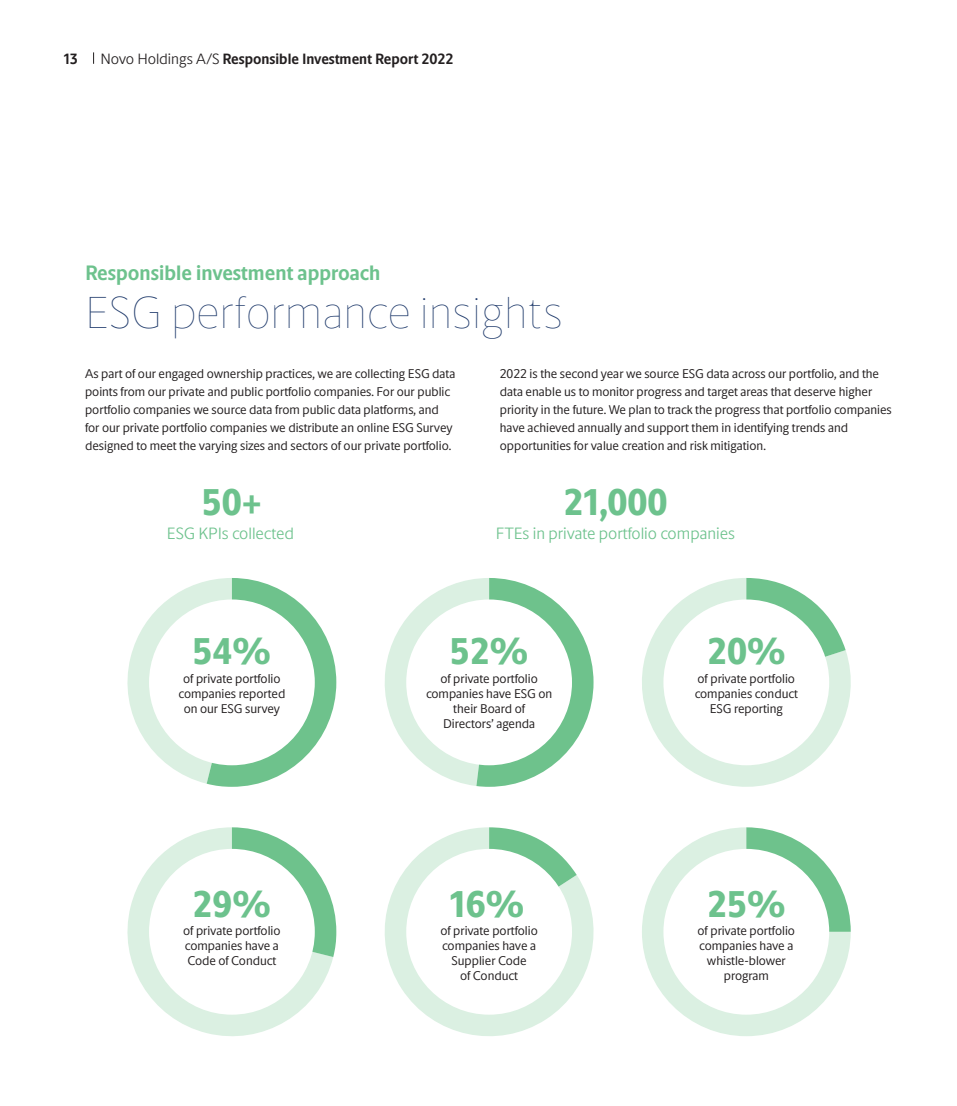
<style>
.page{position:relative;width:957px;height:1106px;background:#fff}
.page>*{position:absolute;margin:0;border:0;box-sizing:border-box;transform-origin:0 0}
.t1{font:100 45px "Novo Apply Sans";color:#1f3a6b}
.t2{font:800 37.5px "Novo Apply Sans";color:#6dc28d}
.t3{font:700 21px "Novo Apply Sans";color:#6dc28d}
.t4{font:300 16.5px "Novo Apply Sans";color:#6dc28d}
.t5{font:700 15px "Novo Apply Sans";color:#231f20}
.Body_copy_-_8_5_12{font:12.75px/18px "Novo Apply Sans";color:#231f20}
.s1{font-weight:300}
</style>
<div class="page">
<svg style="left:93px;top:52px;width:1px;height:12px"></svg>
<svg style="left:642px;top:827px;width:208px;height:209px;fill:#dbf0e2"></svg>
<svg style="left:746px;top:827px;width:104px;height:104px"></svg>
<svg style="left:384px;top:827px;width:210px;height:209px;fill:#dbf0e2"></svg>
<svg style="left:489px;top:827px;width:88px;height:104px"></svg>
<svg style="left:127px;top:578px;width:209px;height:208px"></svg>
<svg style="left:384px;top:578px;width:209px;height:208px"></svg>
<svg style="left:642px;top:578px;width:209px;height:209px;fill:#dbf0e2"></svg>
<svg style="left:746px;top:578px;width:99px;height:104px"></svg>
<svg style="left:127px;top:827px;width:206px;height:209px;fill:#dbf0e2"></svg>
<svg style="left:232px;top:827px;width:104px;height:130px"></svg>
<div style="left:149px;top:849px;width:166px;height:165px;background:#fff;border-radius:50%"></div>
<div style="left:406px;top:849px;width:166px;height:165px;background:#fff;border-radius:50%"></div>
<div style="left:663px;top:849px;width:166px;height:165px;background:#fff;border-radius:50%"></div>
<div style="left:663px;top:599px;width:166px;height:166px;background:#fff;border-radius:50%"></div>
<div style="left:406px;top:599px;width:166px;height:166px;background:#fff;border-radius:50%"></div>
<div style="left:149px;top:599px;width:166px;height:166px;background:#fff;border-radius:50%"></div>
<p class="t5" style="left:64px;top:48px;width:16px">13</p>
<p class="t5" style="left:100px;top:48px;width:354px"><span class="s1">Novo Holdings A/S</span> Responsible Investment Report 2022</p>
<p class="t3" style="left:85px;top:258px;width:297px">Responsible investment approach</p>
<p class="t1" style="left:85px;top:277px;width:479px">ESG performance insights</p>
<p class="Body_copy_-_8_5_12" style="left:85px;top:364px;width:372px">As part of our engaged ownership practices, we are collecting ESG data points from our private and public portfolio companies. For our public portfolio companies we source data from public data platforms, and for our private portfolio companies we distribute an online ESG Survey designed to meet the varying sizes and sectors of our private portfolio.</p>
<p class="Body_copy_-_8_5_12" style="left:500px;top:363px;width:393px">2022 is the second year we source ESG data across our portfolio, and the data enable us to monitor progress and target areas that deserve higher priority in the future. We plan to track the progress that portfolio companies have achieved annually and support them in identifying trends and opportunities for value creation and risk mitigation.</p>
<p class="t2" style="left:202px;top:474px;width:62px">50+</p>
<p class="t2" style="left:563px;top:474px;width:105px">21,000</p>
<p class="t4" style="left:167px;top:521px;width:128px">ESG KPIs collected</p>
<p class="t4" style="left:496px;top:521px;width:241px">FTEs in private portfolio companies</p>
<p class="t2" style="left:193px;top:624px;width:80px">54%</p>
<p class="Body_copy_-_8_5_12" style="left:183px;top:668px;width:99px">of private portfolio</p>
<p class="Body_copy_-_8_5_12" style="left:178px;top:683px;width:108px">companies reported</p>
<p class="Body_copy_-_8_5_12" style="left:184px;top:698px;width:98px">on our ESG survey</p>
<p class="t2" style="left:450px;top:624px;width:80px">52%</p>
<p class="Body_copy_-_8_5_12" style="left:440px;top:668px;width:99px">of private portfolio</p>
<p class="Body_copy_-_8_5_12" style="left:426px;top:683px;width:128px">companies have ESG on</p>
<p class="Body_copy_-_8_5_12" style="left:453px;top:698px;width:73px">their Board of</p>
<p class="Body_copy_-_8_5_12" style="left:443px;top:713px;width:94px">Directors’ agenda</p>
<p class="t2" style="left:707px;top:624px;width:80px">20%</p>
<p class="Body_copy_-_8_5_12" style="left:697px;top:668px;width:99px">of private portfolio</p>
<p class="Body_copy_-_8_5_12" style="left:694px;top:683px;width:105px">companies conduct</p>
<p class="Body_copy_-_8_5_12" style="left:709px;top:698px;width:75px">ESG reporting</p>
<p class="t2" style="left:193px;top:876px;width:80px">29%</p>
<p class="t2" style="left:450px;top:876px;width:76px">16%</p>
<p class="t2" style="left:707px;top:876px;width:80px">25%</p>
<p class="Body_copy_-_8_5_12" style="left:183px;top:921px;width:99px">of private portfolio</p>
<p class="Body_copy_-_8_5_12" style="left:185px;top:936px;width:96px">companies have a</p>
<p class="Body_copy_-_8_5_12" style="left:187px;top:951px;width:90px">Code of Conduct</p>
<p class="Body_copy_-_8_5_12" style="left:440px;top:921px;width:99px">of private portfolio</p>
<p class="Body_copy_-_8_5_12" style="left:442px;top:936px;width:96px">companies have a</p>
<p class="Body_copy_-_8_5_12" style="left:451px;top:951px;width:77px">Supplier Code</p>
<p class="Body_copy_-_8_5_12" style="left:460px;top:966px;width:59px">of Conduct</p>
<p class="Body_copy_-_8_5_12" style="left:697px;top:921px;width:99px">of private portfolio</p>
<p class="Body_copy_-_8_5_12" style="left:699px;top:937px;width:96px;line-height:15px;text-align:center">companies have a whistle-blower</p>
<p class="Body_copy_-_8_5_12" style="left:724px;top:966px;width:46px">program</p>
</div>
